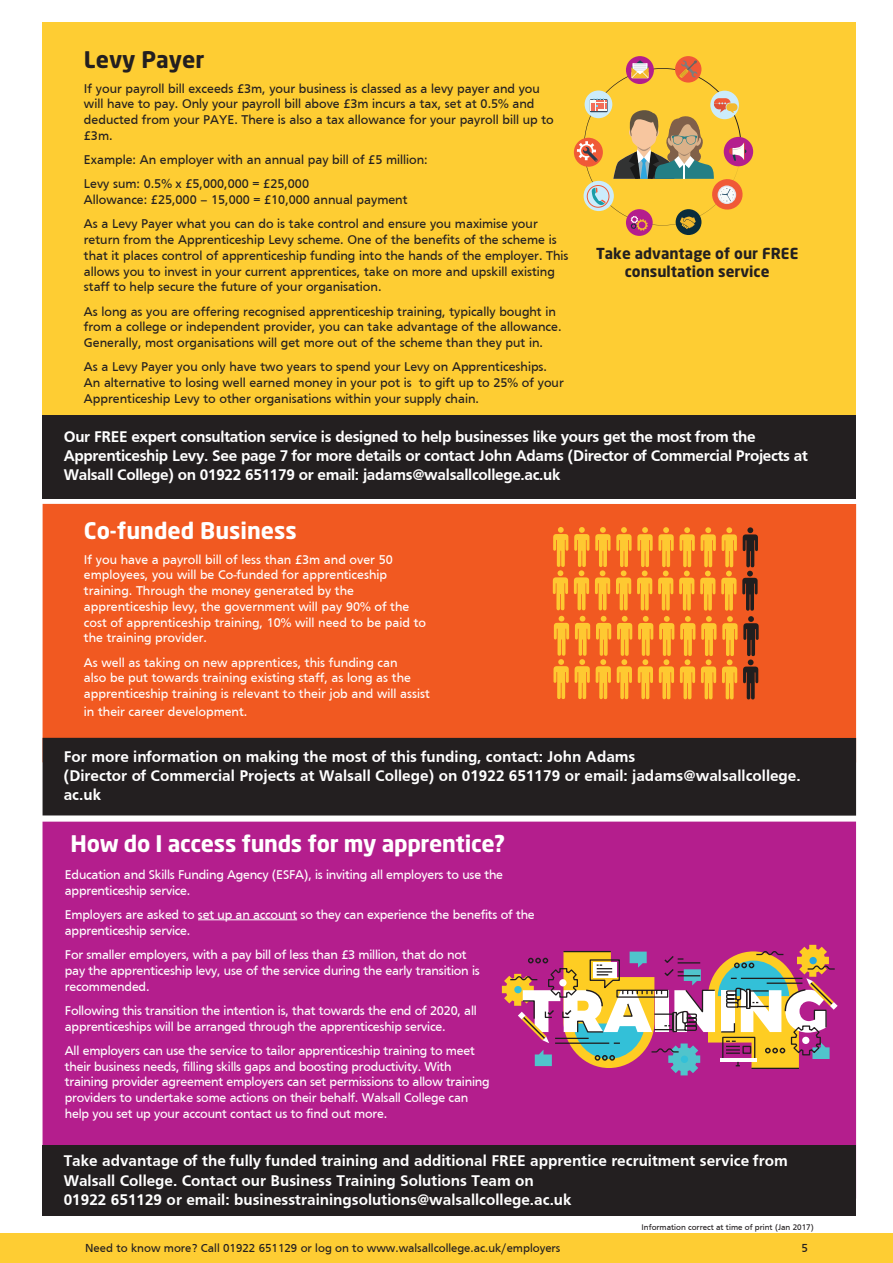
<style>
.page{position:relative;width:893px;height:1263px;background:#fff}
.page>*{position:absolute;margin:0;border:0;box-sizing:border-box;transform-origin:0 0}
.t1{font:700 22.65px "Neo Sans W1 G";letter-spacing:-.015em;color:#fff}
.t2{font:700 22.65px "Neo Sans W1 G";color:#231f20}
.t3{font:700 15.9px/19px "Frutiger";color:#fff}
.t4{font:700 15.9px/19.2px "Frutiger";letter-spacing:-.02em;color:#fff}
.t5{font:700 15px/18px "Neo Sans W1 G";color:#231f20;text-align:center}
.t6{font:13.2px/15.8px "Frutiger";letter-spacing:-.015em;color:#fff}
.t7{font:13.2px/15.8px "Frutiger";color:#231f20}
.t8{font:12px "Frutiger";color:#231f20}
.t9{font:8.4px "Frutiger";color:#231f20}
</style>
<div class="page">
<div style="left:0;top:1233px;width:893px;height:30px;background:#fecd33"></div>
<div style="left:43px;top:22px;width:813px;height:393px;background:#fecd33"></div>
<div style="left:43px;top:504px;width:813px;height:258px;background:#f15921"></div>
<div style="left:43px;top:821px;width:813px;height:378px;background:#b41e8d"></div>
<hr style="left:198px;top:919px;width:99px;height:1px;background:#fff">
<div style="left:43px;top:415px;width:813px;height:83px;background:#231f20"></div>
<div style="left:43px;top:738px;width:813px;height:78px;background:#231f20"></div>
<div style="left:43px;top:1145px;width:813px;height:71px;background:#231f20"></div>
<div style="left:724px;top:137px;width:29px;height:29px;background:#b41e8d;border-radius:50%"></div>
<div style="left:626px;top:56px;width:28px;height:28px;background:#b41e8d;border-radius:50%"></div>
<div style="left:675px;top:56px;width:26px;height:27px;background:#f05937;border-radius:50%"></div>
<div style="left:676px;top:209px;width:25px;height:26px;background:#0a2d3c;border-radius:50%"></div>
<div style="left:626px;top:209px;width:27px;height:27px;background:#b41e8d;border-radius:50%"></div>
<svg style="left:574px;top:138px;width:29px;height:29px"></svg>
<svg style="left:577px;top:60px;width:169px;height:171px"></svg>
<svg style="left:553px;top:527px;width:206px;height:172px"></svg>
<svg style="left:502px;top:945px;width:336px;height:130px"></svg>
<p class="t2" style="left:84px;top:45px;width:122px">Levy Payer</p>
<p class="t7" style="left:84px;top:80px;width:471px">If your payroll bill exceeds £3m, your business is classed as a levy payer and you will have to pay. Only your payroll bill above £3m incurs a tax, set at 0.5% and deducted from your PAYE. There is also a tax allowance for your payroll bill up to £3m.</p>
<p class="t7" style="left:84px;top:152px;width:345px">Example: An employer with an annual pay bill of £5 million:</p>
<p class="t7" style="left:84px;top:176px;width:325px">Levy sum: 0.5% x £5,000,000 = £25,000<br>Allowance: £25,000 – 15,000 = £10,000 annual payment</p>
<p class="t7" style="left:84px;top:216px;width:486px">As a Levy Payer what you can do is take control and ensure you maximise your return from the Apprenticeship Levy scheme. One of the benefits of the scheme is that it places control of apprenticeship funding into the hands of the employer. This allows you to invest in your current apprentices, take on more and upskill existing staff to help secure the future of your organisation.</p>
<p class="t7" style="left:84px;top:303px;width:479px">As long as you are offering recognised apprenticeship training, typically bought in from a college or independent provider, you can take advantage of the allowance.<br>Generally, most organisations will get more out of the scheme than they put in.</p>
<p class="t7" style="left:84px;top:359px;width:481px">As a Levy Payer you only have two years to spend your Levy on Apprenticeships.<br>An alternative to losing well earned money in your pot is to gift up to 25% of your<br>Apprenticeship Levy to other organisations within your supply chain.</p>
<p class="t5" style="left:596px;top:244px;width:204px">Take advantage of our FREE consultation service</p>
<p class="t4" style="left:64px;top:427px;width:746px">Our FREE expert consultation service is designed to help businesses like yours get the most from the<br>Apprenticeship Levy. See page 7 for more details or contact John Adams (Director of Commercial Projects at<br>Walsall College) on 01922 651179 or email: jadams@walsallcollege.ac.uk</p>
<p class="t1" style="left:84px;top:516px;width:215px">Co-funded Business</p>
<p class="t6" style="left:84px;top:551px;width:344px">If you have a payroll bill of less than £3m and over 50 employees, you will be Co-funded for apprenticeship training. Through the money generated by the apprenticeship levy, the government will pay 90% of the cost of apprenticeship training, 10% will need to be paid to the training provider.</p>
<p class="t6" style="left:84px;top:654px;width:347px">As well as taking on new apprentices, this funding can<br>also be put towards training existing staff, as long as the apprenticeship training is relevant to their job and will assist</p>
<p class="t6" style="left:84px;top:703px;width:165px">in their career development.</p>
<p class="t3" style="left:64px;top:747px;width:738px">For more information on making the most of this funding, contact: John Adams<br>(Director of Commercial Projects at Walsall College) on 01922 651179 or email: jadams@walsallcollege. ac.uk</p>
<p class="t1" style="left:71px;top:829px;width:436px">How do I access funds for my apprentice?</p>
<p class="t6" style="left:65px;top:867px;width:440px">Education and Skills Funding Agency (ESFA), is inviting all employers to use the apprenticeship service.</p>
<p class="t6" style="left:65px;top:907px;width:471px">Employers are asked to set up an account so they can experience the benefits of the apprenticeship service.</p>
<p class="t6" style="left:65px;top:947px;width:416px">For smaller employers, with a pay bill of less than £3 million, that do not pay the apprenticeship levy, use of the service during the early transition is recommended.</p>
<p class="t6" style="left:65px;top:1002px;width:413px">Following this transition the intention is, that towards the end of 2020, all apprenticeships will be arranged through the apprenticeship service.</p>
<p class="t6" style="left:65px;top:1042px;width:426px">All employers can use the service to tailor apprenticeship training to meet their business needs, filling skills gaps and boosting productivity. With training provider agreement employers can set permissions to allow training providers to undertake some actions on their behalf. Walsall College can help you set up your account contact us to find out more.</p>
<p class="t3" style="left:64px;top:1151px;width:726px">Take advantage of the fully funded training and additional FREE apprentice recruitment service from<br>Walsall College. Contact our Business Training Solutions Team on<br>01922 651129 or email: businesstrainingsolutions@walsallcollege.ac.uk</p>
<p class="t9" style="left:642px;top:1222px;width:174px">Information correct at time of print (Jan 2017)</p>
<p class="t8" style="left:85px;top:1241px;width:477px">Need to know more? Call 01922 651129 or log on to www.walsallcollege.ac.uk/employers</p>
<p class="t8" style="left:801px;top:1241px;width:8px">5</p>
</div>
